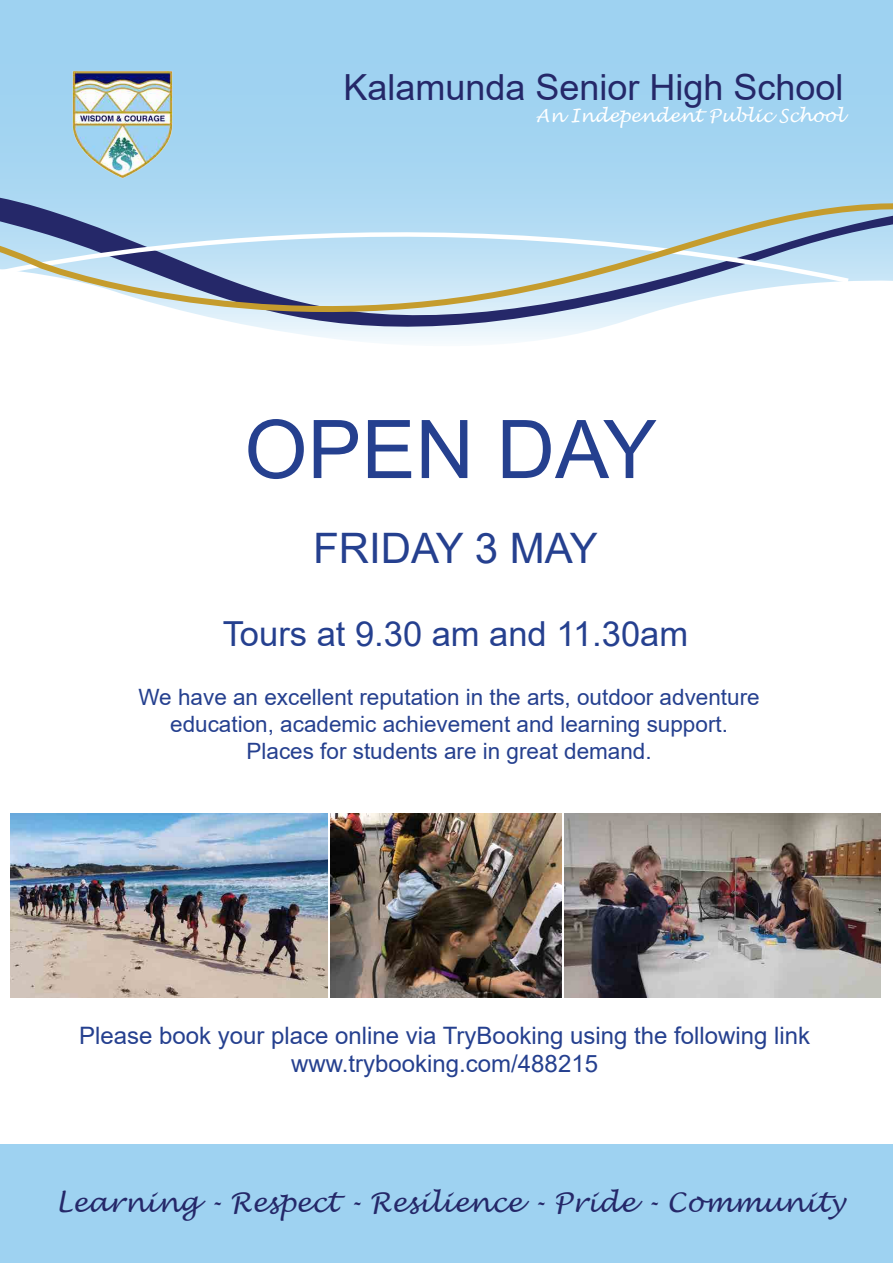
<style>
.page{position:relative;width:893px;height:1263px;background:#fff}
.page>*{position:absolute;margin:0;border:0;box-sizing:border-box;transform-origin:0 0}
.t1{font:81px "Arial";color:#25408f}
.t2{font:42px "Arial";color:#25408f}
.t3{font:36px "Arial";color:#252869}
.t4{font:34.5px "Arial";color:#25408f}
.t5{font:italic 27px "Lucida Handwriting";color:#252869}
.t6{font:24px/28.8px "Arial";color:#25408f;text-align:center}
.t7{font:22.5px/27px "Arial";color:#25408f;text-align:center}
.t8{font:italic 18px "Lucida Handwriting";color:#fff}
</style>
<div class="page">
<div style="left:0;top:0;width:893px;height:124px;background:#9ed2f1"></div>
<svg style="left:0;top:124px;width:893px;height:219px"></svg>
<img style="left:61px;top:59px;width:119px;height:122px">
<div style="left:0;top:1144px;width:893px;height:119px;background:#9ed2f1"></div>
<img style="left:564px;top:814px;width:317px;height:183px">
<img style="left:11px;top:814px;width:317px;height:183px">
<img style="left:331px;top:814px;width:230px;height:183px">
<h3 class="t3" style="left:343px;top:63px;width:502px">Kalamunda Senior High School</h3>
<p class="t8" style="left:536px;top:104px;width:309px">An Independent Public School</p>
<h1 class="t1" style="left:244px;top:394px;width:414px">OPEN DAY</h1>
<h2 class="t2" style="left:313px;top:519px;width:286px">FRIDAY 3 MAY</h2>
<h3 class="t4" style="left:223px;top:610px;width:467px">Tours at 9.30 am and 11.30am</h3>
<p class="t7" style="left:138px;top:684px;width:623px">We have an excellent reputation in the arts, outdoor adventure education, academic achievement and learning support.<br>Places for students are in great demand.</p>
<p class="t6" style="left:79px;top:1020px;width:733px">Please book your place online via TryBooking using the following link www.trybooking.com/488215</p>
<p class="t5" style="left:56px;top:1186px;width:790px">Learning - Respect - Resilience - Pride - Community</p>
</div>
